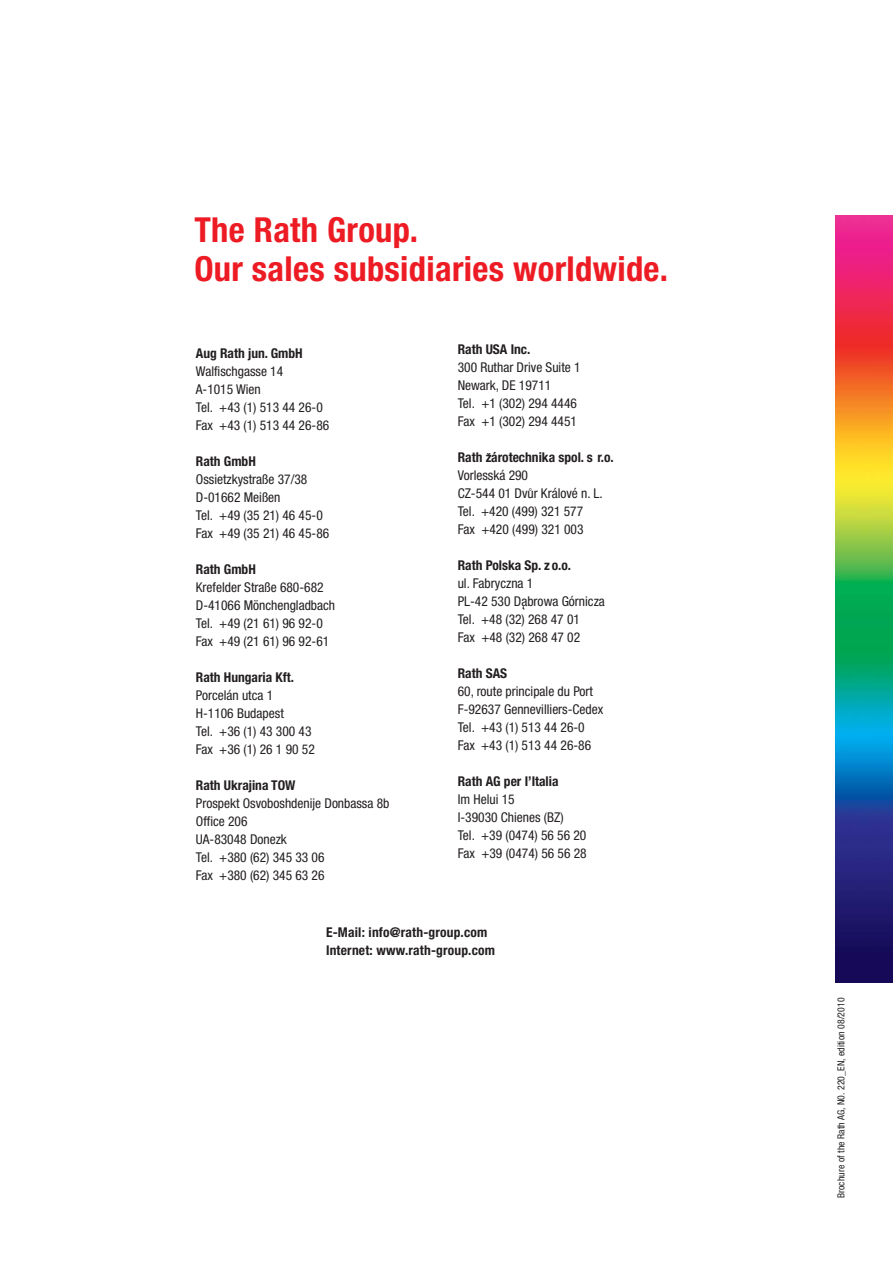
<style>
.page{position:relative;width:893px;height:1263px;background:#fff}
.page>*{position:absolute;margin:0;border:0;box-sizing:border-box;transform-origin:0 0}
.t1{font:700 condensed 34.5px/39px "Helvetica Neue";letter-spacing:.01em;color:#ed1c24}
.t2{font:condensed 13.5px/18px "Helvetica Neue";color:#231f20}
.t3{font:700 condensed 13.5px/18px "Helvetica Neue";letter-spacing:.015em;color:#231f20}
.t4{font:700 condensed 13.5px "Helvetica Neue";color:#231f20}
.t5{font:condensed 9.75px "Helvetica Neue";letter-spacing:.01em;color:#231f20}
.s1{font-weight:700}
.s2{font-weight:700;font-size:12px}
</style>
<div class="page">
<img style="left:836px;top:215px;width:57px;height:767px">
<h1 class="t1" style="left:194px;top:213px;width:475px">The Rath Group.<br>Our sales subsidiaries worldwide.</h1>
<p class="t4" style="left:196px;top:345px;width:108px">Aug Rath jun. GmbH</p>
<p class="t2" style="left:196px;top:363px;width:135px">Walfischgasse 14<br>A-1015 Wien<br>Tel. +43 (1) 513 44 26-0<br>Fax +43 (1) 513 44 26-86</p>
<p class="t4" style="left:196px;top:453px;width:61px">Rath GmbH</p>
<p class="t2" style="left:196px;top:471px;width:135px">Ossietzkystraße 37/38<br>D-01662 Meißen<br>Tel. +49 (35 21) 46 45-0<br>Fax +49 (35 21) 46 45-86</p>
<p class="t4" style="left:196px;top:561px;width:61px">Rath GmbH</p>
<p class="t2" style="left:196px;top:579px;width:141px">Krefelder Straße 680-682<br>D-41066 Mönchengladbach<br>Tel. +49 (21 61) 96 92-0<br>Fax +49 (21 61) 96 92-61</p>
<p class="t4" style="left:196px;top:669px;width:100px">Rath Hungaria Kft.</p>
<p class="t2" style="left:196px;top:687px;width:120px">Porcelán utca 1<br>H-1106 Budapest<br>Tel. +36 (1) 43 300 43<br>Fax +36 (1) 26 1 90 52</p>
<p class="t4" style="left:196px;top:777px;width:101px">Rath Ukrajina TOW</p>
<p class="t2" style="left:196px;top:795px;width:195px">Prospekt Osvoboshdenije Donbassa 8b<br>Office 206<br>UA-83048 Donezk<br>Tel. +380 (62) 345 33 06<br>Fax +380 (62) 345 63 26</p>
<p class="t3" style="left:458px;top:342px;width:74px">Rath USA Inc.</p>
<p class="t2" style="left:458px;top:360px;width:124px">300 Ruthar Drive Suite 1<br>Newark, DE 19711<br>Tel. +1 (302) 294 4446<br>Fax +1 (302) 294 4451</p>
<p class="t2" style="left:458px;top:450px;width:158px"><span class="s1">Rath z</span><span class="s2">ˇ</span><span class="s1">árotechnika spol. s r.o.<br></span>Vorlesská 290<br>CZ-544 01 Dv <sup>°</sup>ur Králové n. L.<br>Tel. +420 (499) 321 577<br>Fax +420 (499) 321 003</p>
<p class="t3" style="left:458px;top:558px;width:115px">Rath Polska Sp. z o.o.</p>
<p class="t2" style="left:458px;top:576px;width:149px">ul. Fabryczna 1<br>PL-42 530 Dabrowa Górnicza<br>Tel. +48 (32) 268 47 01<br>Fax +48 (32) 268 47 02</p>
<p class="t3" style="left:458px;top:666px;width:51px">Rath SAS</p>
<p class="t2" style="left:458px;top:684px;width:147px">60, route principale du Port<br>F-92637 Gennevilliers-Cedex<br>Tel. +43 (1) 513 44 26-0<br>Fax +43 (1) 513 44 26-86</p>
<p class="t3" style="left:458px;top:774px;width:102px">Rath AG per I’Italia</p>
<p class="t2" style="left:458px;top:792px;width:131px">Im Helui 15<br>I-39030 Chienes (BZ)<br>Tel. +39 (0474) 56 56 20<br>Fax +39 (0474) 56 56 28</p>
<p class="t3" style="left:326px;top:924px;width:171px">E-Mail: info@rath-group.com<br>Internet: www.rath-group.com</p>
<p class="t5" style="left:838px;top:1198px;width:202px;rotate:-90deg">Brochure of the Rath AG, N0. 220_EN, edition 08/2010</p>
</div>
